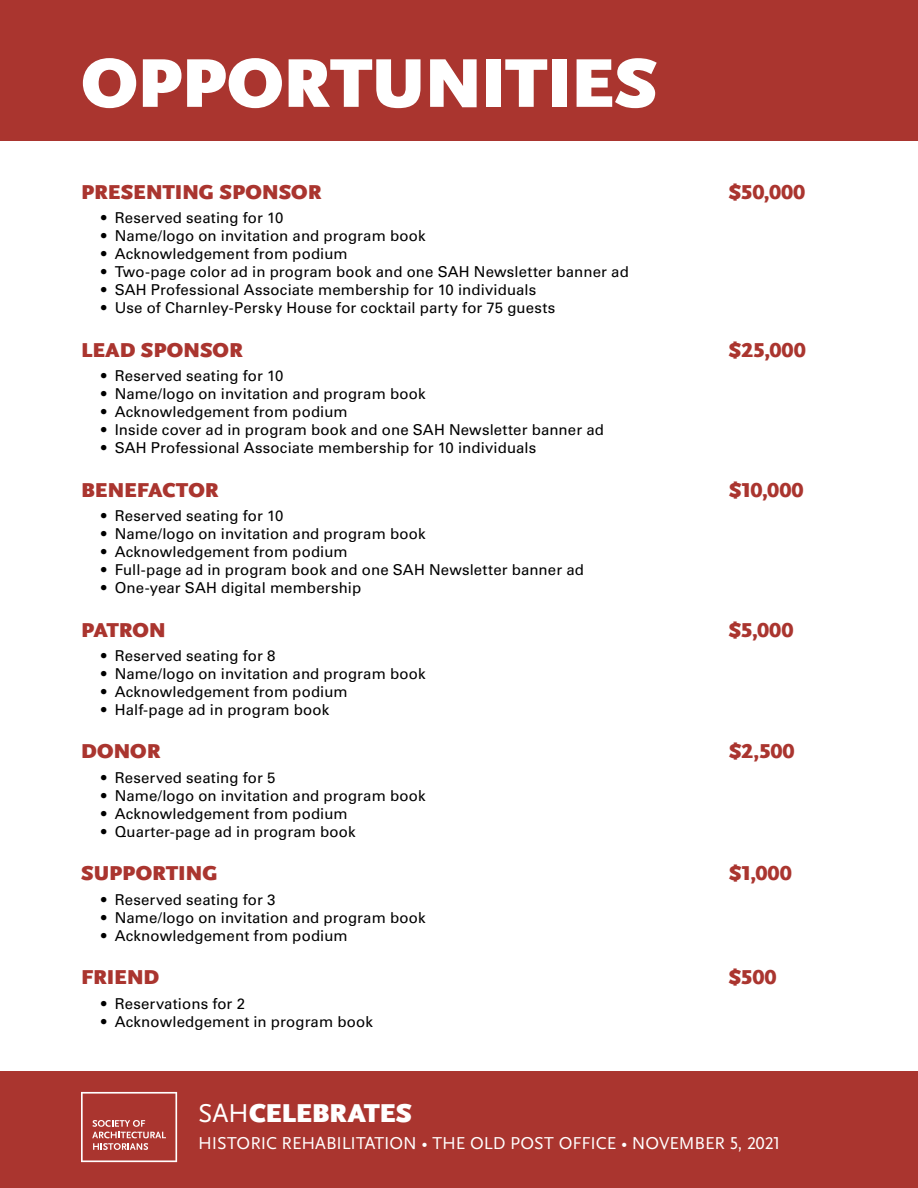
<style>
.page{position:relative;width:918px;height:1188px;background:#fff}
.page>*{position:absolute;margin:0;border:0;box-sizing:border-box;transform-origin:0 0}
.t1{font:900 72px "Scala Sans Pro";letter-spacing:-.01em;color:#fff}
.t2{font:900 27px "Scala Sans Pro";letter-spacing:-.005em;color:#fff}
.t3{font:900 21px "Scala Sans Pro";letter-spacing:-.005em;color:#aa352f}
.t4{font:18px "Scala Sans OT";letter-spacing:-.005em;color:#fff}
.t5{font:15px "Univers LTCYR 55 Roman";letter-spacing:.01em;color:#000}
.s1{font-family:"Scala Sans OT";font-weight:400}
</style>
<div class="page">
<div style="left:0;top:1071px;width:918px;height:117px;background:#aa352f"></div>
<svg style="left:81px;top:1092px;width:96px;height:70px"></svg>
<div style="left:0;top:0;width:918px;height:140px;background:#aa352f"></div>
<h1 class="t1" style="left:81px;top:42px;width:577px">OPPORTUNITIES</h1>
<h3 class="t3" style="left:81px;top:180px;width:242px">PRESENTING SPONSOR</h3>
<h3 class="t3" style="left:729px;top:180px;width:78px">$50,000</h3>
<p class="t5" style="left:101px;top:208px;width:184px">• Reserved seating for 10</p>
<p class="t5" style="left:101px;top:226px;width:326px">• Name/logo on invitation and program book</p>
<p class="t5" style="left:101px;top:244px;width:248px">• Acknowledgement from podium</p>
<p class="t5" style="left:101px;top:262px;width:529px">• Two-page color ad in program book and one SAH Newsletter banner ad</p>
<p class="t5" style="left:101px;top:280px;width:437px">• SAH Professional Associate membership for 10 individuals</p>
<p class="t5" style="left:101px;top:298px;width:455px">• Use of Charnley-Persky House for cocktail party for 75 guests</p>
<h3 class="t3" style="left:81px;top:338px;width:163px">LEAD SPONSOR</h3>
<h3 class="t3" style="left:729px;top:338px;width:78px">$25,000</h3>
<p class="t5" style="left:101px;top:366px;width:184px">• Reserved seating for 10</p>
<p class="t5" style="left:101px;top:384px;width:326px">• Name/logo on invitation and program book</p>
<p class="t5" style="left:101px;top:402px;width:248px">• Acknowledgement from podium</p>
<p class="t5" style="left:101px;top:420px;width:504px">• Inside cover ad in program book and one SAH Newsletter banner ad</p>
<p class="t5" style="left:101px;top:438px;width:437px">• SAH Professional Associate membership for 10 individuals</p>
<h3 class="t3" style="left:81px;top:478px;width:139px">BENEFACTOR</h3>
<h3 class="t3" style="left:729px;top:478px;width:76px">$10,000</h3>
<p class="t5" style="left:101px;top:506px;width:184px">• Reserved seating for 10</p>
<p class="t5" style="left:101px;top:524px;width:326px">• Name/logo on invitation and program book</p>
<p class="t5" style="left:101px;top:542px;width:248px">• Acknowledgement from podium</p>
<p class="t5" style="left:101px;top:560px;width:484px">• Full-page ad in program book and one SAH Newsletter banner ad</p>
<p class="t5" style="left:101px;top:578px;width:261px">• One-year SAH digital membership</p>
<h3 class="t3" style="left:81px;top:618px;width:86px">PATRON</h3>
<h3 class="t3" style="left:729px;top:618px;width:66px">$5,000</h3>
<p class="t5" style="left:101px;top:646px;width:176px">• Reserved seating for 8</p>
<p class="t5" style="left:101px;top:664px;width:326px">• Name/logo on invitation and program book</p>
<p class="t5" style="left:101px;top:682px;width:248px">• Acknowledgement from podium</p>
<p class="t5" style="left:101px;top:700px;width:230px">• Half-page ad in program book</p>
<h3 class="t3" style="left:81px;top:740px;width:81px">DONOR</h3>
<h3 class="t3" style="left:729px;top:740px;width:67px">$2,500</h3>
<p class="t5" style="left:101px;top:768px;width:176px">• Reserved seating for 5</p>
<p class="t5" style="left:101px;top:786px;width:326px">• Name/logo on invitation and program book</p>
<p class="t5" style="left:101px;top:804px;width:248px">• Acknowledgement from podium</p>
<p class="t5" style="left:101px;top:822px;width:256px">• Quarter-page ad in program book</p>
<h3 class="t3" style="left:81px;top:862px;width:138px">SUPPORTING</h3>
<h3 class="t3" style="left:729px;top:862px;width:64px">$1,000</h3>
<p class="t5" style="left:101px;top:889px;width:176px">• Reserved seating for 3</p>
<p class="t5" style="left:101px;top:907px;width:326px">• Name/logo on invitation and program book</p>
<p class="t5" style="left:101px;top:925px;width:248px">• Acknowledgement from podium</p>
<h3 class="t3" style="left:81px;top:965px;width:80px">FRIEND</h3>
<h3 class="t3" style="left:729px;top:965px;width:49px">$500</h3>
<p class="t5" style="left:101px;top:993px;width:145px">• Reservations for 2</p>
<p class="t5" style="left:101px;top:1011px;width:273px">• Acknowledgement in program book</p>
<h2 class="t2" style="left:198px;top:1098px;width:215px"><span class="s1">SAH</span>CELEBRATES</h2>
<p class="t4" style="left:198px;top:1134px;width:584px">HISTORIC REHABILITATION • THE OLD POST OFFICE • NOVEMBER 5, 2021</p>
</div>
